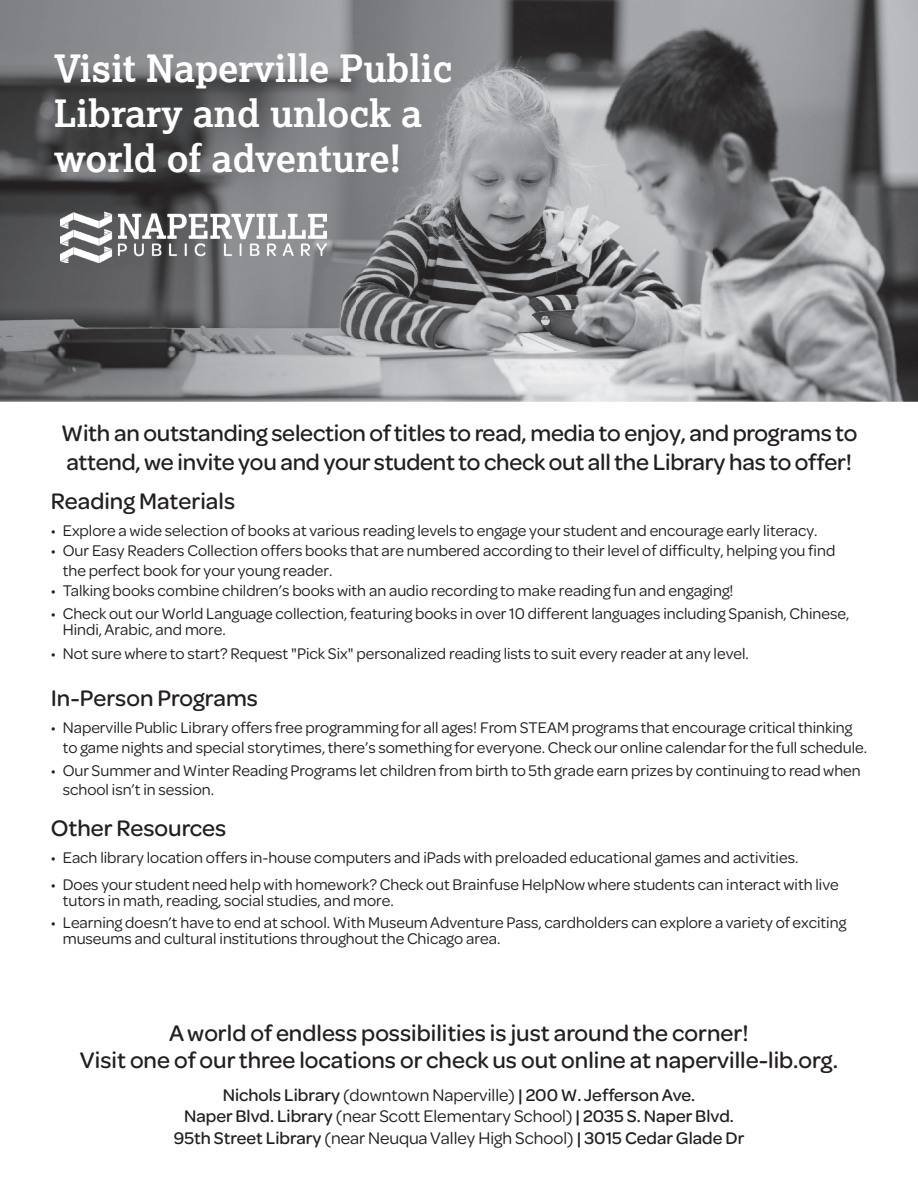
<style>
.page{position:relative;width:918px;height:1188px;background:#fff}
.page>*{position:absolute;margin:0;border:0;box-sizing:border-box;transform-origin:0 0}
.t1{font:700 37.5px/45px "Lexia";color:#fff}
.t2{font:500 24px/28.8px "Omnes";color:#231f20}
.t3{font:500 18px/21.6px "Omnes";color:#231f20;text-align:center}
.t4{font:16.5px/19.8px "Omnes";color:#231f20}
.s1{font-weight:400}
</style>
<div class="page">
<img style="left:0;top:0;width:918px;height:402px">
<img style="left:60px;top:212px;width:266px;height:51px">
<h1 class="t1" style="left:54px;top:45px;width:400px">Visit Naperville Public<br>Library and unlock a world of adventure!</h1>
<h2 class="t2" style="left:61px;top:421px;width:798px">With an outstanding selection of titles to read, media to enjoy, and programs to attend, we invite you and your student to check out all the Library has to offer!</h2>
<h2 class="t2" style="left:51px;top:489px;width:186px">Reading Materials</h2>
<p class="t4" style="left:51px;top:522px;width:768px">• Explore a wide selection of books at various reading levels to engage your student and encourage early literacy.</p>
<p class="t4" style="left:63px;top:542px;width:774px;text-indent:-12px">• Our Easy Readers Collection offers books that are numbered according to their level of difficulty, helping you find the perfect book for your young reader.</p>
<p class="t4" style="left:51px;top:583px;width:684px">• Talking books combine children’s books with an audio recording to make reading fun and engaging!</p>
<p class="t4" style="left:63px;top:607px;width:788px;line-height:15.8px;text-indent:-12px">• Check out our World Language collection, featuring books in over 10 different languages including Spanish, Chinese,<br>Hindi, Arabic, and more.</p>
<p class="t4" style="left:51px;top:646px;width:700px">• Not sure where to start? Request "Pick Six" personalized reading lists to suit every reader at any level.</p>
<h2 class="t2" style="left:51px;top:686px;width:209px">In-Person Programs</h2>
<p class="t4" style="left:63px;top:719px;width:806px;text-indent:-12px">• Naperville Public Library offers free programming for all ages! From STEAM programs that encourage critical thinking to game nights and special storytimes, there’s something for everyone. Check our online calendar for the full schedule.</p>
<p class="t4" style="left:63px;top:762px;width:800px;text-indent:-12px">• Our Summer and Winter Reading Programs let children from birth to 5th grade earn prizes by continuing to read when school isn’t in session.</p>
<h2 class="t2" style="left:51px;top:816px;width:177px">Other Resources</h2>
<p class="t4" style="left:51px;top:849px;width:749px">• Each library location offers in-house computers and iPads with preloaded educational games and activities.</p>
<p class="t4" style="left:63px;top:878px;width:777px;line-height:15.6px;text-indent:-12px">• Does your student need helpwith homework? Check out Brainfuse HelpNowwhere students can interact with live tutors in math, reading, social studies, and more.</p>
<p class="t4" style="left:63px;top:917px;width:785px;line-height:15.6px;text-indent:-12px">• Learning doesn’t have to end at school. With Museum Adventure Pass, cardholders can explore a variety of exciting museums and cultural institutions throughout the Chicago area.</p>
<h2 class="t2" style="left:80px;top:1022px;width:760px;line-height:27px;text-align:center">A world of endless possibilities is just around the corner!<br>Visit one of our three locations or check us out online at naperville-lib.org.</h2>
<p class="t3" style="left:174px;top:1086px;width:572px">Nichols Library <span class="s1">(downtown Naperville)</span> | 200 W. Jefferson Ave.<br>Naper Blvd. Library <span class="s1">(near Scott Elementary School)</span> | 2035 S. Naper Blvd.<br>95th Street Library <span class="s1">(near Neuqua Valley High School)</span> | 3015 Cedar Glade Dr</p>
</div>
